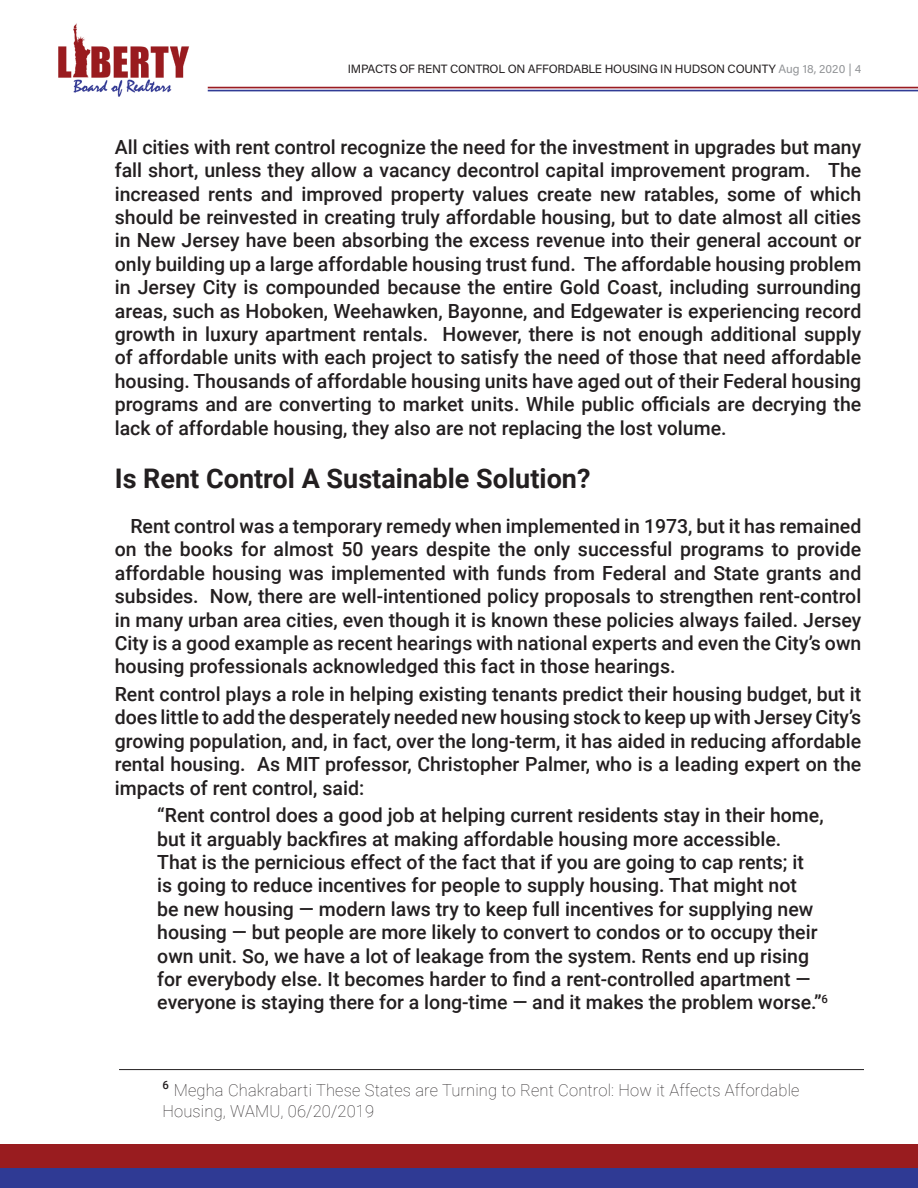
<style>
.page{position:relative;width:918px;height:1188px;background:#fff}
.page>*{position:absolute;margin:0;border:0;box-sizing:border-box;transform-origin:0 0}
.t1{font:700 27px "Roboto";color:#231f20}
.t2{font:500 19.5px/23.4px "Roboto";color:#231f20;text-align:justify}
.t3{font:100 16.5px/21px "Roboto";letter-spacing:.01em;color:#231f20}
.t4{font:12px "Acumin Pro";letter-spacing:-.015em;color:#231f20}
.s1{color:#939598}
</style>
<div class="page">
<img style="left:207px;top:86px;width:711px;height:6px">
<img style="left:58px;top:23px;width:132px;height:74px">
<div style="left:0;top:1145px;width:918px;height:43px;background:#991c1f"></div>
<div style="left:0;top:1168px;width:918px;height:20px;background:#2f3a94"></div>
<hr style="left:119px;top:1069px;width:745px;height:1px;background:#231f20">
<p class="t4" style="left:348px;top:60px;width:515px">IMPACTS OF RENT CONTROL ON AFFORDABLE HOUSING IN HUDSON COUNTY <span class="s1">Aug 18, 2020 | 4</span></p>
<p class="t2" style="left:115px;top:135px;width:748px">All cities with rent control recognize the need for the investment in upgrades but many fall short, unless they allow a vacancy decontrol capital improvement program. The increased rents and improved property values create new ratables, some of which should be reinvested in creating truly affordable housing, but to date almost all cities in New Jersey have been absorbing the excess revenue into their general account or only building up a large affordable housing trust fund. The affordable housing problem in Jersey City is compounded because the entire Gold Coast, including surrounding areas, such as Hoboken, Weehawken, Bayonne, and Edgewater is experiencing record growth in luxury apartment rentals. However, there is not enough additional supply of affordable units with each project to satisfy the need of those that need affordable housing. Thousands of affordable housing units have aged out of their Federal housing programs and are converting to market units. While public officials are decrying the lack of affordable housing, they also are not replacing the lost volume.</p>
<h1 class="t1" style="left:115px;top:460px;width:477px">Is Rent Control A Sustainable Solution?</h1>
<p class="t2" style="left:115px;top:514px;width:748px;text-indent:16px">Rent control was a temporary remedy when implemented in 1973, but it has remained on the books for almost 50 years despite the only successful programs to provide affordable housing was implemented with funds from Federal and State grants and subsides. Now, there are well-intentioned policy proposals to strengthen rent-control in many urban area cities, even though it is known these policies always failed. Jersey City is a good example as recent hearings with national experts and even the City’s own housing professionals acknowledged this fact in those hearings.</p>
<p class="t2" style="left:115px;top:682px;width:748px">Rent control plays a role in helping existing tenants predict their housing budget, but it does little to add the desperately needed new housing stock to keep up with Jersey City’s growing population, and, in fact, over the long-term, it has aided in reducing affordable rental housing. As MIT professor, Christopher Palmer, who is a leading expert on the impacts of rent control, said:</p>
<p class="t2" style="left:157px;top:803px;width:672px;text-align:left">“Rent control does a good job at helping current residents stay in their home, but it arguably backfires at making affordable housing more accessible.<br>That is the pernicious effect of the fact that if you are going to cap rents; it<br>is going to reduce incentives for people to supply housing. That might not<br>be new housing — modern laws try to keep full incentives for supplying new housing — but people are more likely to convert to condos or to occupy their own unit. So, we have a lot of leakage from the system. Rents end up rising for everybody else. It becomes harder to find a rent-controlled apartment — everyone is staying there for a long-time — and it makes the problem worse.”<sup>6</sup></p>
<p class="t3" style="left:162px;top:1079px;width:639px"><sup>6</sup> Megha Chakrabarti These States are Turning to Rent Control: How it Affects Affordable<br>Housing, WAMU, 06/20/2019</p>
</div>
